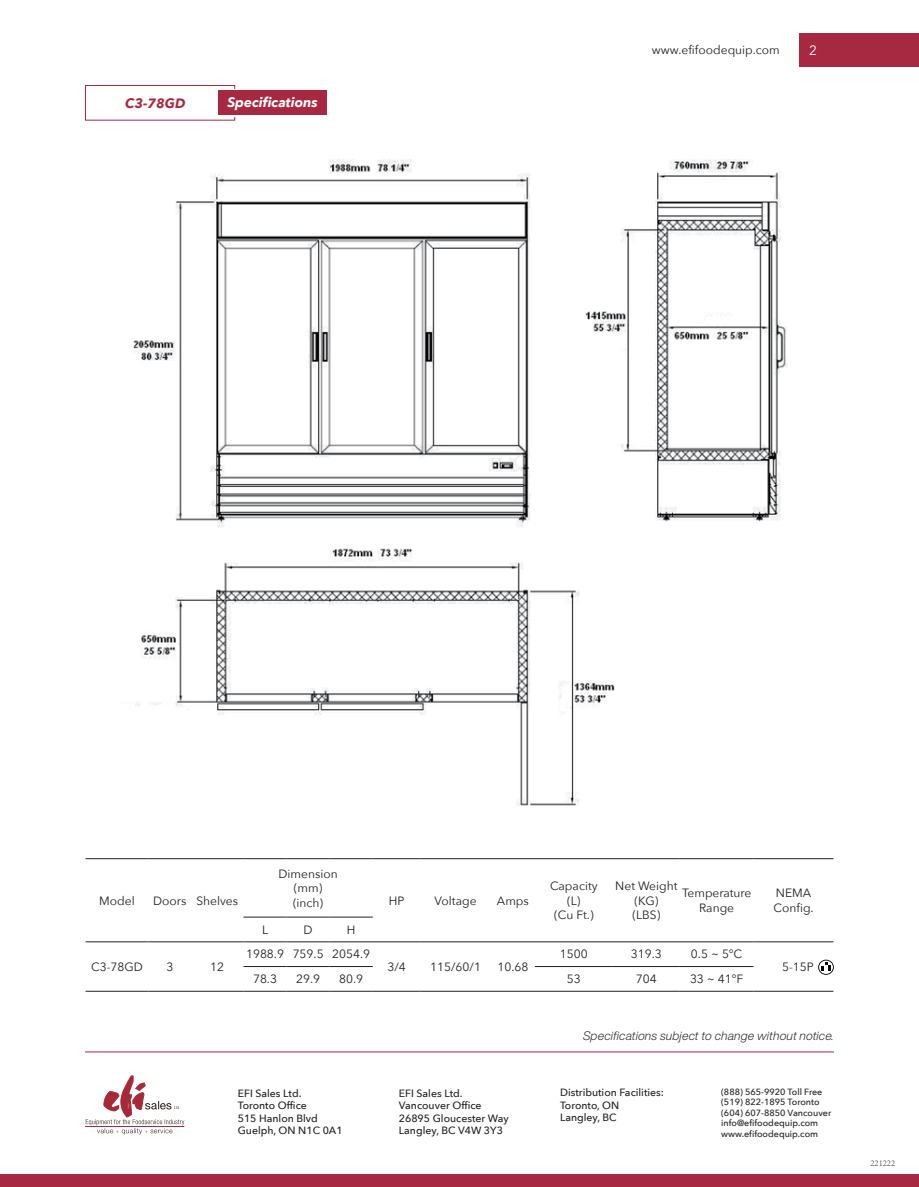
<style>
.page{position:relative;width:919px;height:1187px;background:#fff}
.page>*{position:absolute;margin:0;border:0;box-sizing:border-box;transform-origin:0 0}
.t1{font:italic 700 13.5px "Avenir Next";color:#fff}
.t2{font:italic 700 13.5px "Avenir Next";color:#a72941}
.t3{font:13.5px "Avenir Next";color:#fff}
.t4{font:12px/14.4px "Avenir Next";color:#231f20;text-align:center}
.t5{font:italic 300 12px "Helvetica Now Display";letter-spacing:.02em;color:#231f20}
.t6{font:500 10.5px/12.6px "Avenir Next";color:#231f20}
.t7{font:500 9px/10.5px "Avenir Next";color:#231f20}
.t8{font:300 9px "Adobe Song Std";color:#231f20}
</style>
<div class="page">
<div style="left:0;top:1174px;width:918px;height:12px;background:#a72941"></div>
<hr style="left:85px;top:1051px;width:748px;height:1px;background:#a72941">
<div style="left:799px;top:33px;width:119px;height:34px;background:#a72941"></div>
<div style="left:85px;top:85px;width:150px;height:36px;border:1px solid #a72941"></div>
<div style="left:87px;top:89px;width:162px;height:27px;background:#fff"></div>
<div style="left:218px;top:91px;width:109px;height:24px;background:#a72941"></div>
<img style="left:133px;top:159px;width:655px;height:647px">
<hr style="left:86px;top:858px;width:63px;height:1px;background:#231f20">
<hr style="left:149px;top:858px;width:42px;height:1px;background:#231f20">
<hr style="left:191px;top:858px;width:52px;height:1px;background:#231f20">
<hr style="left:243px;top:858px;width:43px;height:1px;background:#231f20">
<hr style="left:286px;top:858px;width:43px;height:1px;background:#231f20">
<hr style="left:329px;top:858px;width:44px;height:1px;background:#231f20">
<hr style="left:373px;top:858px;width:47px;height:1px;background:#231f20">
<hr style="left:420px;top:858px;width:71px;height:1px;background:#231f20">
<hr style="left:491px;top:858px;width:44px;height:1px;background:#231f20">
<hr style="left:535px;top:858px;width:78px;height:1px;background:#231f20">
<hr style="left:613px;top:858px;width:66px;height:1px;background:#231f20">
<hr style="left:679px;top:858px;width:74px;height:1px;background:#231f20">
<hr style="left:753px;top:858px;width:80px;height:1px;background:#231f20">
<hr style="left:243px;top:916px;width:43px;height:1px;background:#231f20">
<hr style="left:286px;top:916px;width:43px;height:1px;background:#231f20">
<hr style="left:329px;top:916px;width:44px;height:1px;background:#231f20">
<hr style="left:86px;top:941px;width:63px;height:1px;background:#231f20">
<hr style="left:149px;top:941px;width:42px;height:1px;background:#231f20">
<hr style="left:191px;top:941px;width:52px;height:1px;background:#231f20">
<hr style="left:243px;top:941px;width:43px;height:1px;background:#231f20">
<hr style="left:286px;top:941px;width:43px;height:1px;background:#231f20">
<hr style="left:329px;top:941px;width:44px;height:1px;background:#231f20">
<hr style="left:373px;top:941px;width:47px;height:1px;background:#231f20">
<hr style="left:420px;top:941px;width:71px;height:1px;background:#231f20">
<hr style="left:491px;top:941px;width:44px;height:1px;background:#231f20">
<hr style="left:535px;top:941px;width:78px;height:1px;background:#231f20">
<hr style="left:613px;top:941px;width:66px;height:1px;background:#231f20">
<hr style="left:679px;top:941px;width:74px;height:1px;background:#231f20">
<hr style="left:753px;top:941px;width:80px;height:1px;background:#231f20">
<hr style="left:243px;top:966px;width:43px;height:1px;background:#231f20">
<hr style="left:286px;top:966px;width:43px;height:1px;background:#231f20">
<hr style="left:329px;top:966px;width:44px;height:1px;background:#231f20">
<hr style="left:535px;top:966px;width:78px;height:1px;background:#231f20">
<hr style="left:613px;top:966px;width:66px;height:1px;background:#231f20">
<hr style="left:679px;top:966px;width:74px;height:1px;background:#231f20">
<hr style="left:86px;top:990px;width:63px;height:1px;background:#231f20">
<hr style="left:149px;top:990px;width:42px;height:1px;background:#231f20">
<hr style="left:191px;top:990px;width:52px;height:1px;background:#231f20">
<hr style="left:243px;top:990px;width:43px;height:1px;background:#231f20">
<hr style="left:286px;top:990px;width:43px;height:1px;background:#231f20">
<hr style="left:329px;top:990px;width:44px;height:1px;background:#231f20">
<hr style="left:373px;top:990px;width:47px;height:1px;background:#231f20">
<hr style="left:420px;top:990px;width:71px;height:1px;background:#231f20">
<hr style="left:491px;top:990px;width:44px;height:1px;background:#231f20">
<hr style="left:535px;top:990px;width:78px;height:1px;background:#231f20">
<hr style="left:613px;top:990px;width:66px;height:1px;background:#231f20">
<hr style="left:679px;top:990px;width:74px;height:1px;background:#231f20">
<hr style="left:753px;top:990px;width:80px;height:1px;background:#231f20">
<svg style="left:818px;top:959px;width:15px;height:15px"></svg>
<hr style="left:85px;top:1126px;width:99px;height:1px;background:#a62938">
<svg style="left:86px;top:1075px;width:98px;height:59px"></svg>
<p class="t2" style="left:125px;top:91px;width:62px">C3-78GD</p>
<p class="t1" style="left:227px;top:91px;width:92px">Specifications</p>
<p class="t4" style="left:652px;top:42px;width:129px">www.efifoodequip.com</p>
<p class="t3" style="left:809px;top:38px;width:9px">2</p>
<p class="t4" style="left:99px;top:892px;width:37px">Model</p>
<p class="t4" style="left:153px;top:892px;width:86px">Doors Shelves</p>
<p class="t4" style="left:91px;top:958px;width:53px">C3-78GD</p>
<p class="t4" style="left:166px;top:958px;width:8px">3</p>
<p class="t4" style="left:210px;top:958px;width:15px">12</p>
<p class="t4" style="left:278px;top:865px;width:61px">Dimension (mm) (inch)</p>
<p class="t4" style="left:262px;top:921px;width:8px">L</p>
<p class="t4" style="left:303px;top:921px;width:11px">D</p>
<p class="t4" style="left:347px;top:921px;width:10px">H</p>
<p class="t4" style="left:246px;top:946px;width:126px">1988.9 759.5 2054.9</p>
<p class="t4" style="left:389px;top:892px;width:17px">HP</p>
<p class="t4" style="left:434px;top:892px;width:43px">Voltage</p>
<p class="t4" style="left:497px;top:892px;width:33px">Amps</p>
<p class="t4" style="left:387px;top:958px;width:20px">3/4</p>
<p class="t4" style="left:430px;top:958px;width:52px">115/60/1</p>
<p class="t4" style="left:497px;top:958px;width:32px">10.68</p>
<p class="t4" style="left:550px;top:878px;width:49px">Capacity (L)<br>(Cu Ft.)</p>
<p class="t4" style="left:615px;top:878px;width:64px">Net Weight (KG)<br>(LBS)</p>
<p class="t4" style="left:682px;top:885px;width:71px">Temperature<br>Range</p>
<p class="t4" style="left:773px;top:885px;width:42px;text-align:left">NEMA<br>Config.</p>
<p class="t4" style="left:560px;top:946px;width:29px">1500</p>
<p class="t4" style="left:631px;top:946px;width:32px">319.3</p>
<p class="t4" style="left:691px;top:946px;width:53px">0.5 ~ 5℃</p>
<p class="t4" style="left:782px;top:958px;width:33px">5-15P</p>
<p class="t4" style="left:253px;top:971px;width:25px">78.3</p>
<p class="t4" style="left:296px;top:971px;width:25px">29.9</p>
<p class="t4" style="left:339px;top:971px;width:25px">80.9</p>
<p class="t4" style="left:567px;top:971px;width:15px">53</p>
<p class="t4" style="left:636px;top:971px;width:22px">704</p>
<p class="t4" style="left:690px;top:971px;width:55px">33 ~ 41℉</p>
<p class="t5" style="left:583px;top:1027px;width:252px">Specifications subject to change without notice.</p>
<p class="t6" style="left:238px;top:1086px;width:106px">EFI Sales Ltd.<br>Toronto Office<br>515 Hanlon Blvd<br>Guelph, ON N1C 0A1</p>
<p class="t6" style="left:399px;top:1086px;width:111px">EFI Sales Ltd.<br>Vancouver Office<br>26895 Gloucester Way<br>Langley, BC V4W 3Y3</p>
<p class="t6" style="left:560px;top:1085px;width:105px">Distribution Facilities:<br>Toronto, ON<br>Langley, BC</p>
<p class="t7" style="left:721px;top:1086px;width:112px">(888) 565-9920 Toll Free (519) 822-1895 Toronto (604) 607-8850 Vancouver info@efifoodequip.com www.efifoodequip.com</p>
<p class="t8" style="left:870px;top:1157px;width:26px">221222</p>
</div>
